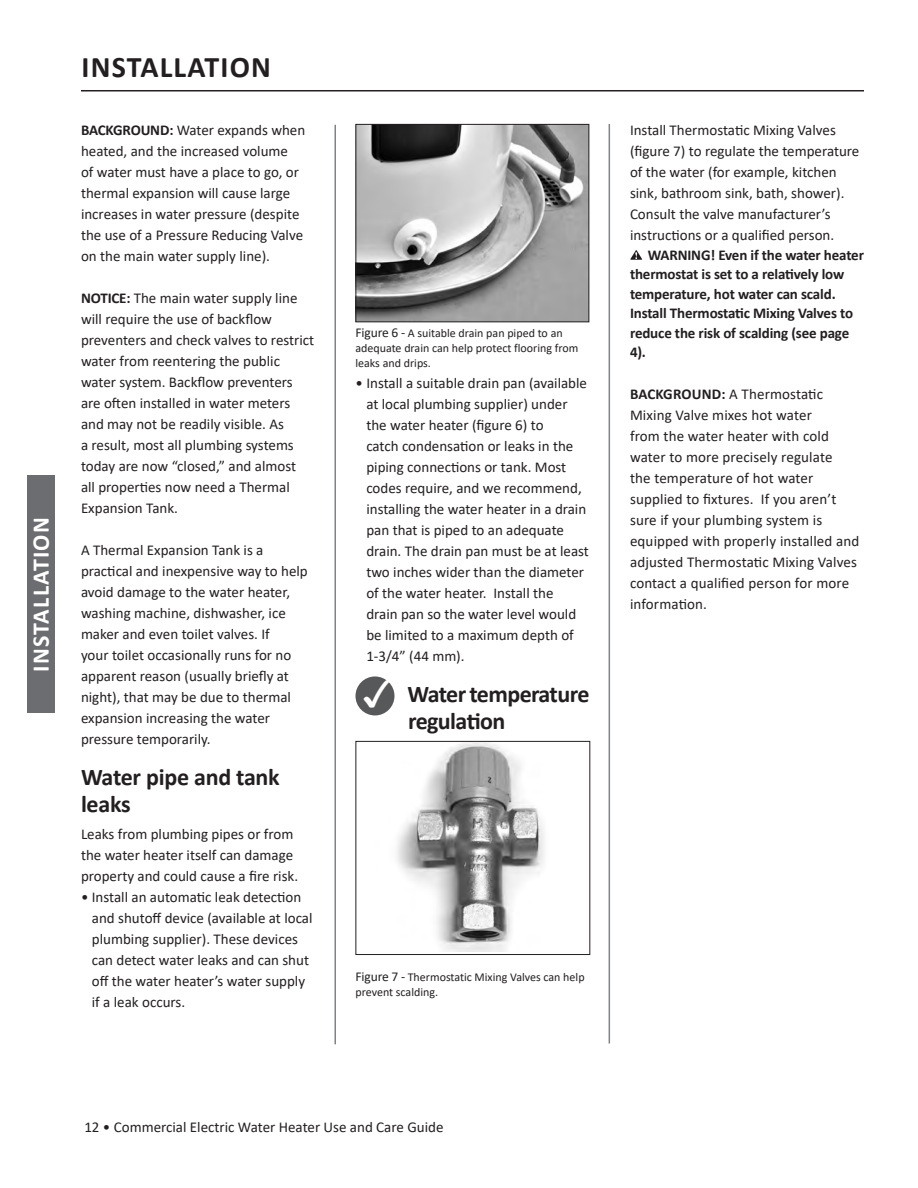
<style>
.page{position:relative;width:918px;height:1188px;background:#fff}
.page>*{position:absolute;margin:0;border:0;box-sizing:border-box;transform-origin:0 0}
.t1{font:700 30px "Calibri";letter-spacing:.04em;color:#231f20}
.t2{font:700 24px/27px "Calibri";letter-spacing:-.025em;color:#231f20}
.t3{font:700 24px "Calibri";letter-spacing:.05em;color:#fff}
.t4{font:15px/21px "Calibri";color:#231f20}
.t5{font:700 15px/19.5px "Calibri";letter-spacing:-.01em;color:#231f20}
.t6{font:12px/15px "Calibri";color:#231f20}
.s1{font-weight:700}
.s2{font-size:13.5px}
.s3{font-family:"arialuni";font-weight:400;font-size:39px;color:#fff}
</style>
<div class="page">
<hr style="left:81px;top:90px;width:783px;height:2px;background:#231f20">
<img style="left:358px;top:126px;width:229px;height:194px">
<div style="left:356px;top:124px;width:233px;height:198px;border:1px solid #231f20"></div>
<div style="left:356px;top:676px;width:38px;height:39px;background:#57585a;border-radius:50%"></div>
<img style="left:397px;top:743px;width:147px;height:208px">
<div style="left:356px;top:741px;width:234px;height:214px;border:1px solid #231f20"></div>
<svg style="left:630px;top:250px;width:12px;height:10px"></svg>
<hr style="left:609px;top:124px;width:1px;height:919px;background:#808285">
<hr style="left:334px;top:125px;width:2px;height:919px;background:#808285">
<div style="left:27px;top:475px;width:27px;height:238px;background:#6c6d70"></div>
<h2 class="t3" style="left:24px;top:672px;width:156px;rotate:-90deg">INSTALLATION</h2>
<h1 class="t1" style="left:82px;top:45px;width:191px">INSTALLATION</h1>
<p class="t4" style="left:81px;top:119px;width:226px"><span class="s1">BACKGROUND:</span> Water expands when heated, and the increased volume<br>of water must have a place to go, or thermal expansion will cause large increases in water pressure (despite the use of a Pressure Reducing Valve on the main water supply line).</p>
<p class="t4" style="left:81px;top:287px;width:235px"><span class="s1">NOTICE:</span> The main water supply line will require the use of backflow preventers and check valves to restrict water from reentering the public water system. Backflow preventers are often installed in water meters and may not be readily visible. As<br>a result, most all plumbing systems today are now “closed,” and almost<br>all properties now need a Thermal<br>Expansion Tank.</p>
<p class="t4" style="left:81px;top:539px;width:228px">A Thermal Expansion Tank is a practical and inexpensive way to help avoid damage to the water heater, washing machine, dishwasher, ice maker and even toilet valves. If<br>your toilet occasionally runs for no apparent reason (usually briefly at night), that may be due to thermal expansion increasing the water pressure temporarily.</p>
<h2 class="t2" style="left:81px;top:763px;width:200px">Water pipe and tank leaks</h2>
<p class="t4" style="left:81px;top:824px;width:219px">Leaks from plumbing pipes or from the water heater itself can damage property and could cause a fire risk.</p>
<p class="t4" style="left:92px;top:887px;width:222px;text-indent:-11px">• Install an automatic leak detection and shutoff device (available at local plumbing supplier). These devices can detect water leaks and can shut off the water heater’s water supply if a leak occurs.</p>
<p class="t6" style="left:355px;top:325px;width:224px"><span class="s2">Figure 6 -</span> A suitable drain pan piped to an adequate drain can help protect flooring from leaks and drips.</p>
<p class="t4" style="left:366px;top:372px;width:224px;text-indent:-11px">• Install a suitable drain pan (available at local plumbing supplier) under the water heater (figure 6) to<br>catch condensation or leaks in the piping connections or tank. Most codes require, and we recommend, installing the water heater in a drain pan that is piped to an adequate drain. The drain pan must be at least two inches wider than the diameter of the water heater. Install the<br>drain pan so the water level would be limited to a maximum depth of<br>1-3/4” (44 mm).</p>
<h2 class="t2" style="left:408px;top:680px;width:183px;text-indent:-45px"><span class="s3">✓</span> Water temperature regulation</h2>
<p class="t4" style="left:630px;top:119px;width:231px">Install Thermostatic Mixing Valves (figure 7) to regulate the temperature of the water (for example, kitchen sink, bathroom sink, bath, shower).<br>Consult the valve manufacturer’s instructions or a qualified person.</p>
<p class="t5" style="left:630px;top:245px;width:235px;text-indent:18px">WARNING! Even if the water heater thermostat is set to a relatively low temperature, hot water can scald.<br>Install Thermostatic Mixing Valves to reduce the risk of scalding (see page<br>4).</p>
<p class="t4" style="left:630px;top:383px;width:231px"><span class="s1">BACKGROUND:</span> A Thermostatic<br>Mixing Valve mixes hot water<br>from the water heater with cold water to more precisely regulate<br>the temperature of hot water supplied to fixtures. If you aren’t sure if your plumbing system is equipped with properly installed and adjusted Thermostatic Mixing Valves contact a qualified person for more information.</p>
<p class="t6" style="left:355px;top:970px;width:231px"><span class="s2">Figure 7 -</span> Thermostatic Mixing Valves can help prevent scalding.</p>
<p class="t4" style="left:84px;top:1116px;width:361px">12 • Commercial Electric Water Heater Use and Care Guide</p>
</div>
